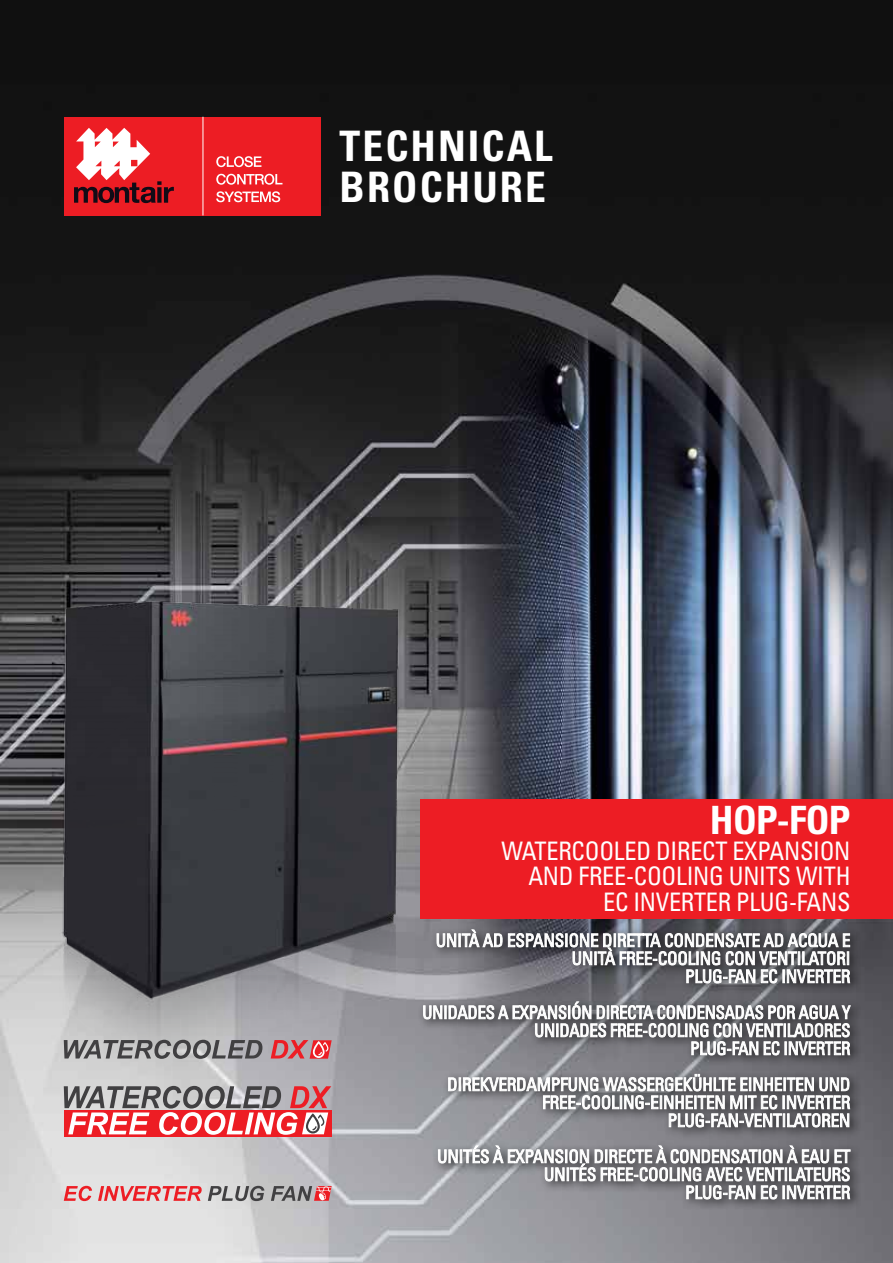
<style>
.page{position:relative;width:893px;height:1263px;background:#fff}
.page>*{position:absolute;margin:0;border:0;box-sizing:border-box;transform-origin:0 0}
.t1{font:700 condensed 42px/40.5px "Univers LT Std";letter-spacing:.05em;color:#fff}
.t2{font:700 condensed 39px "Univers LT Std";letter-spacing:-.02em;color:#fff}
.t3{font:condensed 25.5px/25.5px "Univers LT Std";letter-spacing:-.01em;color:#fff;text-align:right;scale:.95 1}
</style>
<div class="page">
<img style="left:0;top:0;width:893px;height:1263px">
<div style="left:64px;top:117px;width:256px;height:99px;background:#ed1d24"></div>
<svg style="left:74px;top:128px;width:100px;height:75px"></svg>
<hr style="left:203px;top:117px;width:1px;height:98px;background:#fff">
<svg style="left:216px;top:156px;width:45px;height:11px"></svg>
<svg style="left:216px;top:174px;width:66px;height:11px"></svg>
<svg style="left:216px;top:191px;width:64px;height:11px"></svg>
<div style="left:421px;top:799px;width:472px;height:119px;background:#ed1d24"></div>
<svg style="left:64px;top:1186px;width:28px;height:15px"></svg>
<svg style="left:98px;top:1186px;width:104px;height:15px;background:#e78487"></svg>
<svg style="left:208px;top:1186px;width:56px;height:15px"></svg>
<svg style="left:271px;top:1186px;width:61px;height:15px"></svg>
<svg style="left:417px;top:924px;width:444px;height:287px;background:#7c7c81"></svg>
<svg style="left:438px;top:1145px;width:412px;height:55px"></svg>
<svg style="left:448px;top:1074px;width:402px;height:54px"></svg>
<svg style="left:423px;top:1001px;width:428px;height:55px"></svg>
<svg style="left:437px;top:929px;width:413px;height:55px"></svg>
<img style="left:44px;top:568px;width:378px;height:578px">
<h1 class="t1" style="left:340px;top:126px;width:215px">TECHNICAL<br>BROCHURE</h1>
<h2 class="t2" style="left:710px;top:796px;width:142px">HOP-FOP</h2>
<p class="t3" style="left:501px;top:837px;width:369px">WATERCOOLED DIRECT EXPANSION<br>AND FREE-COOLING UNITS WITH<br>EC INVERTER PLUG-FANS</p>
</div>
